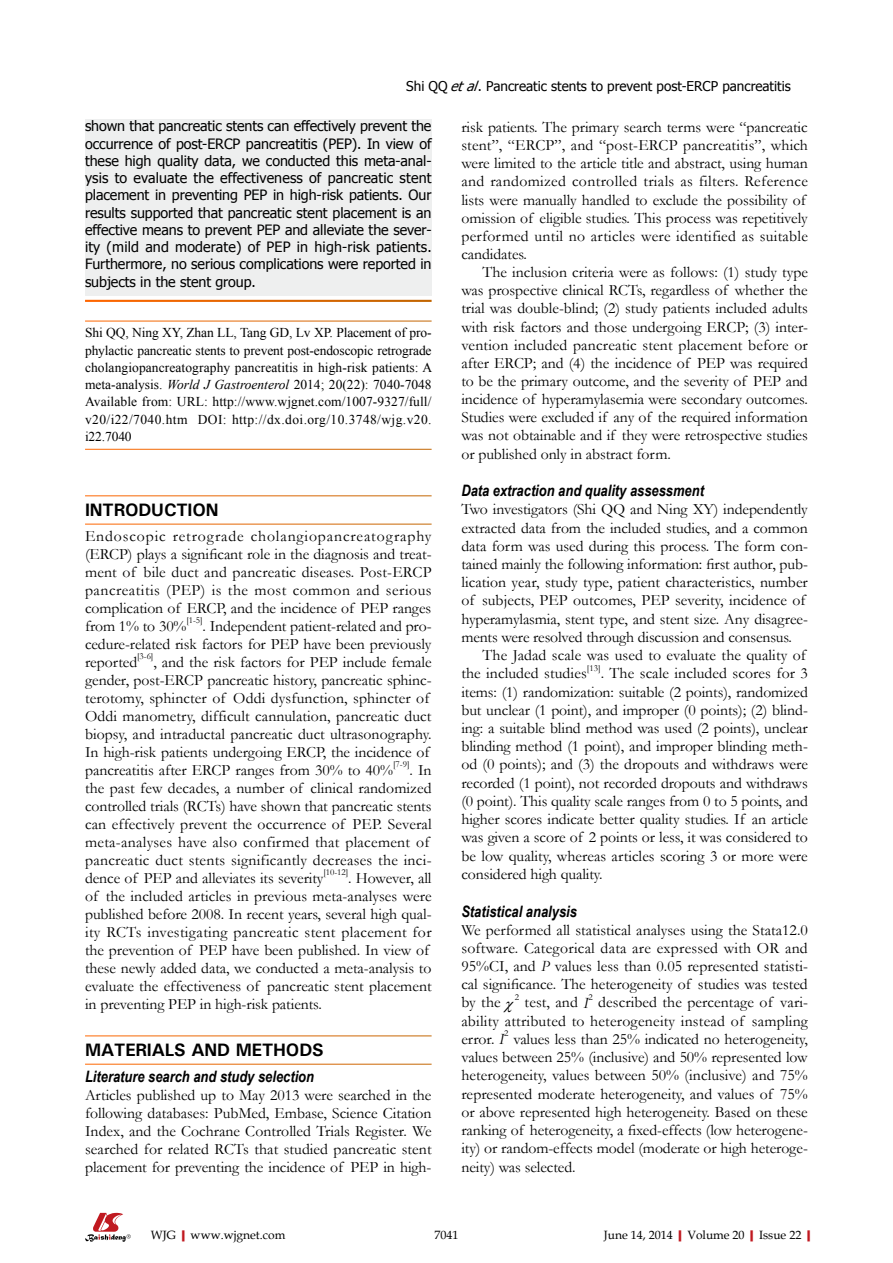
<style>
.page{position:relative;width:893px;height:1263px;background:#fff}
.page>*{position:absolute;margin:0;border:0;box-sizing:border-box;transform-origin:0 0}
.t1{font:700 18px "Univers";letter-spacing:-.01em;color:#000}
.t2{font:15.75px/18px "Garamond";letter-spacing:-.005em;color:#000;text-align:justify}
.t3{font:15.75px "Garamond";letter-spacing:.015em;color:#000}
.t4{font:15.75px "Garamond";letter-spacing:.025em;color:#000}
.t5{font:italic 700 15.75px "Arial Narrow";color:#000}
.t6{font:14.25px/17.2px "Tahoma";letter-spacing:-.005em;color:#000;text-align:justify}
.t7{font:13.5px/17.2px "Times New Roman";letter-spacing:.03em;color:#000;text-align:justify}
.t8{font:13.5px "Tahoma";color:#000}
.t9{font:12px "Book Antiqua";color:#000}
.t10{font:9.15px "Garamond";color:#000}
.s1{font-style:italic}
.s2{font-family:"Arial Narrow";font-weight:700;font-style:italic}
.s3{font-weight:700;color:#c01920}
</style>
<div class="page">
<svg style="left:85px;top:1213px;width:46px;height:29px"></svg>
<div style="left:85px;top:119px;width:347px;height:177px;background:#eeefef"></div>
<p class="t8" style="left:406px;top:77px;width:386px">Shi QQ <span class="s1">etal</span>. Pancreatic stents to prevent post-ERCP pancreatitis</p>
<p class="t6" style="left:85px;top:117px;width:348px">shown that pancreatic stents can effectively prevent the occurrence of post-ERCP pancreatitis (PEP). In view of these high quality data, we conducted this meta-anal&shy;ysis to evaluate the effectiveness of pancreatic stent placement in preventing PEP in high-risk patients. Our results supported that pancreatic stent placement is an effective means to prevent PEP and alleviate the sever&shy;ity (mild and moderate) of PEP in high-risk patients.<br>Furthermore, no serious complications were reported in subjects in the stent group.</p>
<p class="t7" style="left:85px;top:324px;width:349px">Shi QQ, Ning XY, Zhan LL, Tang GD, Lv XP. Placement of pro&shy;phylactic pancreatic stents to prevent post-endoscopic retrograde cholangiopancreatography pancreatitis in high-risk patients: A meta-analysis. <span class="s1">World J Gastroenterol</span> 2014; 20(22): 7040-7048<br>Available from: URL: http://www.wjgnet.com/1007-9327/full/ v20/i22/7040.htm DOI: http://dx.doi.org/10.3748/wjg.v20. i22.7040</p>
<p class="t1" style="left:85px;top:498px;width:135px">INTRODUCTION</p>
<p class="t2" style="left:85px;top:526px;width:348px">Endoscopic retrograde cholangiopancreatography (ERCP) plays a significant role in the diagnosis and treat&shy;ment of bile duct and pancreatic diseases. Post-ERCP pancreatitis (PEP) is the most common and serious complication of ERCP, and the incidence of PEP ranges from 1% to 30%</p>
<p class="t10" style="left:186px;top:614px;width:18px">[1-5]</p>
<p class="t2" style="left:85px;top:616px;width:348px;text-indent:118px">. Independent patient-related and pro&shy;cedure-related risk factors for PEP have been previously reported</p>
<p class="t10" style="left:137px;top:650px;width:18px">[3-6]</p>
<p class="t2" style="left:85px;top:652px;width:348px;text-align:left;text-indent:68px">, and the risk factors for PEP include female gender, post-ERCP pancreatic history, pancreatic sphinc&shy;terotomy, sphincter of Oddi dysfunction, sphincter of Oddi manometry, difficult cannulation, pancreatic duct biopsy, and intraductal pancreatic duct ultrasonography.<br>In high-risk patients undergoing ERCP, the incidence of pancreatitis after ERCP ranges from 30% to 40%</p>
<p class="t10" style="left:393px;top:758px;width:18px">[7-9]</p>
<p class="t2" style="left:85px;top:760px;width:348px;text-align:left;text-indent:324px">. In the past few decades, a number of clinical randomized controlled trials (RCTs) have shown that pancreatic stents can effectively prevent the occurrence of PEP. Several meta-analyses have also confirmed that placement of pancreatic duct stents significantly decreases the inci&shy;dence of PEP and alleviates its severity</p>
<p class="t10" style="left:323px;top:866px;width:26px">[10-12]</p>
<p class="t2" style="left:85px;top:868px;width:348px;text-align:left;text-indent:263px">. However, all of the included articles in previous meta-analyses were published before 2008. In recent years, several high qual&shy;ity RCTs investigating pancreatic stent placement for the prevention of PEP have been published. In view of these newly added data, we conducted a meta-analysis to evaluate the effectiveness of pancreatic stent placement in preventing PEP in high-risk patients.</p>
<p class="t1" style="left:85px;top:1038px;width:240px">MATERIALS AND METHODS</p>
<p class="t2" style="left:85px;top:1067px;width:348px;text-align:left"><span class="s2">Literature search and study selection<br></span>Articles published up to May 2013 were searched in the following databases: PubMed, Embase, Science Citation Index, and the Cochrane Controlled Trials Register. We searched for related RCTs that studied pancreatic stent placement for preventing the incidence of PEP in high-</p>
<p class="t2" style="left:461px;top:118px;width:348px">risk patients. The primary search terms were “pancreatic</p>
<p class="t2" style="left:461px;top:136px;width:348px">stent”, “ERCP”, and “post-ERCP pancreatitis”, which</p>
<p class="t2" style="left:461px;top:154px;width:348px">were limited to the article title and abstract, using human</p>
<p class="t4" style="left:461px;top:171px;width:348px">and randomized controlled trials as filters. Reference</p>
<p class="t2" style="left:461px;top:190px;width:346px">lists were manually handled to exclude the possibility of</p>
<p class="t2" style="left:461px;top:208px;width:348px">omission of eligible studies. This process was repetitively</p>
<p class="t3" style="left:461px;top:225px;width:348px">performed until no articles were identified as suitable</p>
<p class="t2" style="left:461px;top:245px;width:67px">candidates.</p>
<p class="t2" style="left:483px;top:263px;width:327px">The inclusion criteria were as follows: (1) study type</p>
<p class="t2" style="left:461px;top:281px;width:348px">was prospective clinical RCTs, regardless of whether the</p>
<p class="t2" style="left:461px;top:299px;width:348px">trial was double-blind; (2) study patients included adults</p>
<p class="t2" style="left:461px;top:317px;width:348px">with risk factors and those undergoing ERCP; (3) inter-</p>
<p class="t3" style="left:461px;top:334px;width:348px">vention included pancreatic stent placement before or</p>
<p class="t2" style="left:461px;top:353px;width:348px">after ERCP; and (4) the incidence of PEP was required</p>
<p class="t2" style="left:461px;top:372px;width:348px">to be the primary outcome, and the severity of PEP and</p>
<p class="t2" style="left:461px;top:390px;width:348px">incidence of hyperamylasemia were secondary outcomes.</p>
<p class="t2" style="left:461px;top:408px;width:348px">Studies were excluded if any of the required information</p>
<p class="t2" style="left:461px;top:426px;width:348px">was not obtainable and if they were retrospective studies</p>
<p class="t2" style="left:461px;top:444px;width:211px">or published only in abstract form.</p>
<p class="t5" style="left:461px;top:479px;width:244px">Data extraction and quality assessment</p>
<p class="t2" style="left:461px;top:500px;width:348px">Two investigators (Shi QQ and Ning XY) independently</p>
<p class="t2" style="left:461px;top:518px;width:348px">extracted data from the included studies, and a common</p>
<p class="t2" style="left:461px;top:536px;width:348px">data form was used during this process. The form con-</p>
<p class="t2" style="left:461px;top:555px;width:348px">tained mainly the following information: first author, pub-</p>
<p class="t2" style="left:461px;top:573px;width:348px">lication year, study type, patient characteristics, number</p>
<p class="t2" style="left:461px;top:591px;width:346px">of subjects, PEP outcomes, PEP severity, incidence of</p>
<p class="t2" style="left:461px;top:609px;width:348px">hyperamylasmia, stent type, and stent size. Any disagree-</p>
<p class="t2" style="left:461px;top:627px;width:332px">ments were resolved through discussion and consensus.</p>
<p class="t2" style="left:483px;top:646px;width:325px">The Jadad scale was used to evaluate the quality of</p>
<p class="t2" style="left:461px;top:664px;width:127px">the included studies</p>
<p class="t10" style="left:587px;top:662px;width:15px">[13]</p>
<p class="t2" style="left:461px;top:664px;width:348px;text-indent:139px">. The scale included scores for 3 items: (1) randomization: suitable (2 points), randomized but unclear (1 point), and improper (0 points); (2) blind&shy;ing: a suitable blind method was used (2 points), unclear blinding method (1 point), and improper blinding meth&shy;od (0 points); and (3) the dropouts and withdraws were recorded (1 point), not recorded dropouts and withdraws (0 point). This quality scale ranges from 0 to 5 points, and higher scores indicate better quality studies. If an article was given a score of 2 points or less, it was considered to be low quality, whereas articles scoring 3 or more were considered high quality.</p>
<p class="t2" style="left:461px;top:902px;width:348px;text-align:left"><span class="s2">Statistical analysis<br></span>We performed all statistical analyses using the Stata12.0 software. Categorical data are expressed with OR and 95%CI, and <span class="s1">P</span> values less than 0.05 represented statisti&shy;cal significance. The heterogeneity of studies was tested by the</p>
<p class="t10" style="left:588px;top:991px;width:6px">2</p>
<p class="t2" style="left:461px;top:993px;width:348px;text-indent:137px">described the percentage of vari&shy;ability attributed to heterogeneity instead of sampling error. <span class="s1">I</span></p>
<p class="t10" style="left:515px;top:991px;width:6px">2</p>
<p class="t2" style="left:525px;top:993px;width:65px">test, and <span class="s1">I</span></p>
<p class="t10" style="left:504px;top:1027px;width:6px">2</p>
<p class="t2" style="left:461px;top:1029px;width:348px;text-indent:52px">values less than 25% indicated no heterogeneity, values between 25% (inclusive) and 50% represented low heterogeneity, values between 50% (inclusive) and 75% represented moderate heterogeneity, and values of 75% or above represented high heterogeneity. Based on these ranking of heterogeneity, a fixed-effects (low heterogene&shy;ity) or random-effects model (moderate or high heteroge&shy;neity) was selected.</p>
<p class="t9" style="left:151px;top:1226px;width:136px">WJG<span class="s3">|</span>www.wjgnet.com</p>
<p class="t9" style="left:434px;top:1226px;width:25px">7041</p>
<p class="t9" style="left:604px;top:1226px;width:214px">June 14, 2014<span class="s3">|</span>Volume 20<span class="s3">|</span>Issue 22<span class="s3">|</span></p>
</div>
